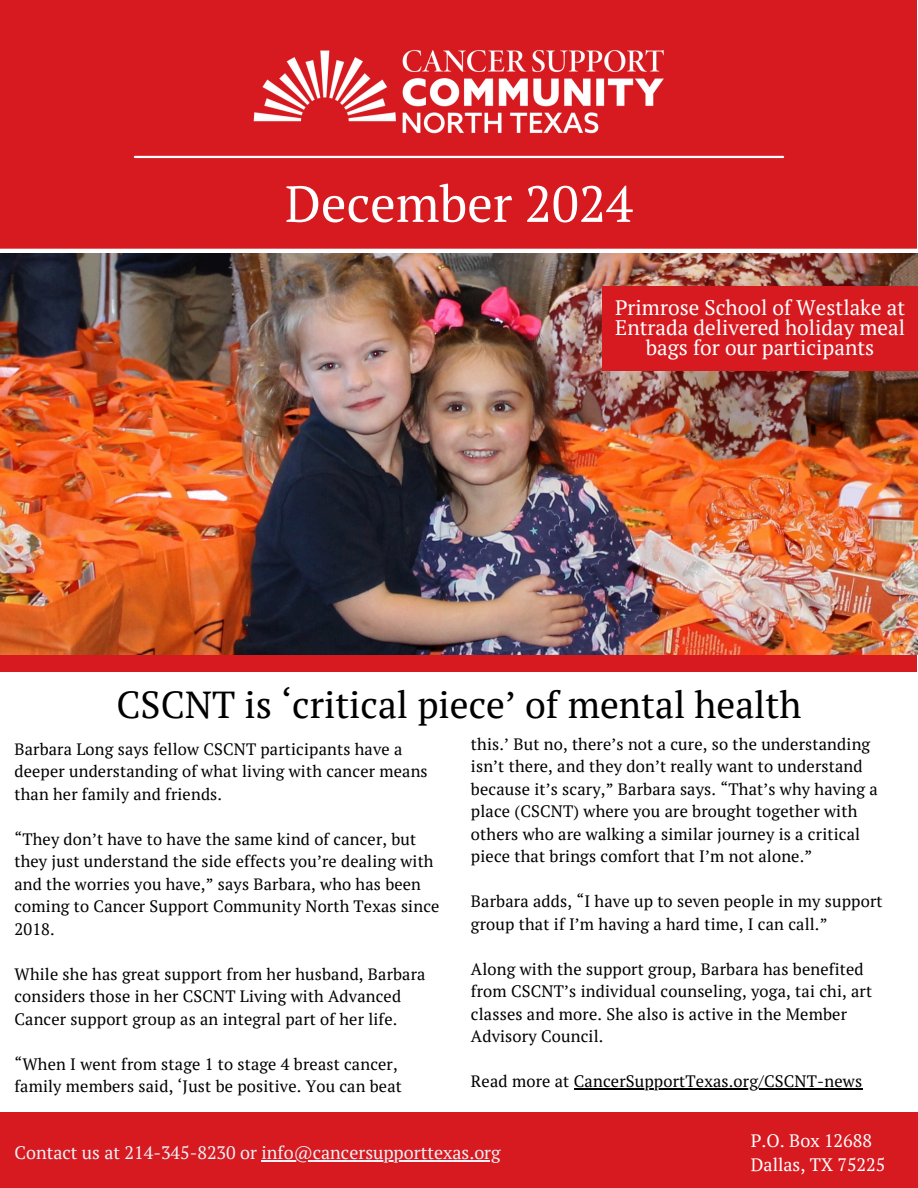
<style>
.page{position:relative;width:918px;height:1188px;background:#fff}
.page>*{position:absolute;margin:0;border:0;box-sizing:border-box;transform-origin:0 0}
.t1{font:50.85px "PT Serif";color:#fff}
.t2{font:37.5px "PT Serif";color:#000}
.t3{font:21px/20.2px "PT Serif";color:#fff;text-align:center}
.t4{font:18px "PT Serif";color:#edf2f7}
.t5{font:18px "PT Serif";color:#fff}
.t6{font:16.5px/22.5px "PT Serif";letter-spacing:.01em;color:#000}
</style>
<div class="page">
<div style="left:0;top:0;width:917px;height:672px;background:#d71920"></div>
<div style="left:0;top:1113px;width:918px;height:75px;background:#d71920"></div>
<hr style="left:135px;top:156px;width:648px;height:2px;background:#fff">
<img style="left:253px;top:49px;width:411px;height:85px">
<hr style="left:0;top:249px;width:918px;height:4px;background:#fff">
<img style="left:0;top:253px;width:918px;height:402px">
<div style="left:602px;top:286px;width:316px;height:85px;background:#d71920"></div>
<hr style="left:574px;top:1088px;width:288px;height:1px;background:#000">
<hr style="left:261px;top:1160px;width:240px;height:1px;background:#edf2f7">
<p class="t1" style="left:285px;top:169px;width:349px">December 2024</p>
<p class="t3" style="left:615px;top:297px;width:292px">Primrose School of Westlake at<br>Entrada delivered holiday meal bags for our participants</p>
<h4 class="t2" style="left:116px;top:679px;width:687px">CSCNT is ‘critical piece’ of mental health</h4>
<h2 class="t6" style="left:14px;top:737px;width:415px">Barbara Long says fellow CSCNT participants have a deeper understanding of what living with cancer means than her family and friends.</h2>
<p class="t6" style="left:14px;top:827px;width:426px">“They don’t have to have the same kind of cancer, but they just understand the side effects you’re dealing with and the worries you have,” says Barbara, who has been coming to Cancer Support Community North Texas since 2018.</p>
<p class="t6" style="left:14px;top:962px;width:413px">While she has great support from her husband, Barbara considers those in her CSCNT Living with Advanced<br>Cancer support group as an integral part of her life.</p>
<p class="t6" style="left:14px;top:1052px;width:389px">“When I went from stage 1 to stage 4 breast cancer, family members said, ‘Just be positive. You can beat</p>
<p class="t6" style="left:471px;top:732px;width:409px">this.’ But no, there’s not a cure, so the understanding isn’t there, and they don’t really want to understand because it’s scary,” Barbara says. “That’s why having a place (CSCNT) where you are brought together with others who are walking a similar journey is a critical piece that brings comfort that I’m not alone.”</p>
<p class="t6" style="left:471px;top:890px;width:413px">Barbara adds, “I have up to seven people in my support group that if I’m having a hard time, I can call.”</p>
<p class="t6" style="left:471px;top:957px;width:403px">Along with the support group, Barbara has benefited from CSCNT’s individual counseling, yoga, tai chi, art classes and more. She also is active in the Member Advisory Council.</p>
<p class="t6" style="left:471px;top:1070px;width:393px">Read more at CancerSupportTexas.org/CSCNT-news</p>
<p class="t4" style="left:14px;top:1140px;width:488px">Contact us at 214-345-8230 or info@cancersupporttexas.org</p>
<p class="t5" style="left:751px;top:1128px;width:123px">P.O. Box 12688</p>
<p class="t5" style="left:751px;top:1153px;width:136px">Dallas, TX 75225</p>
</div>
